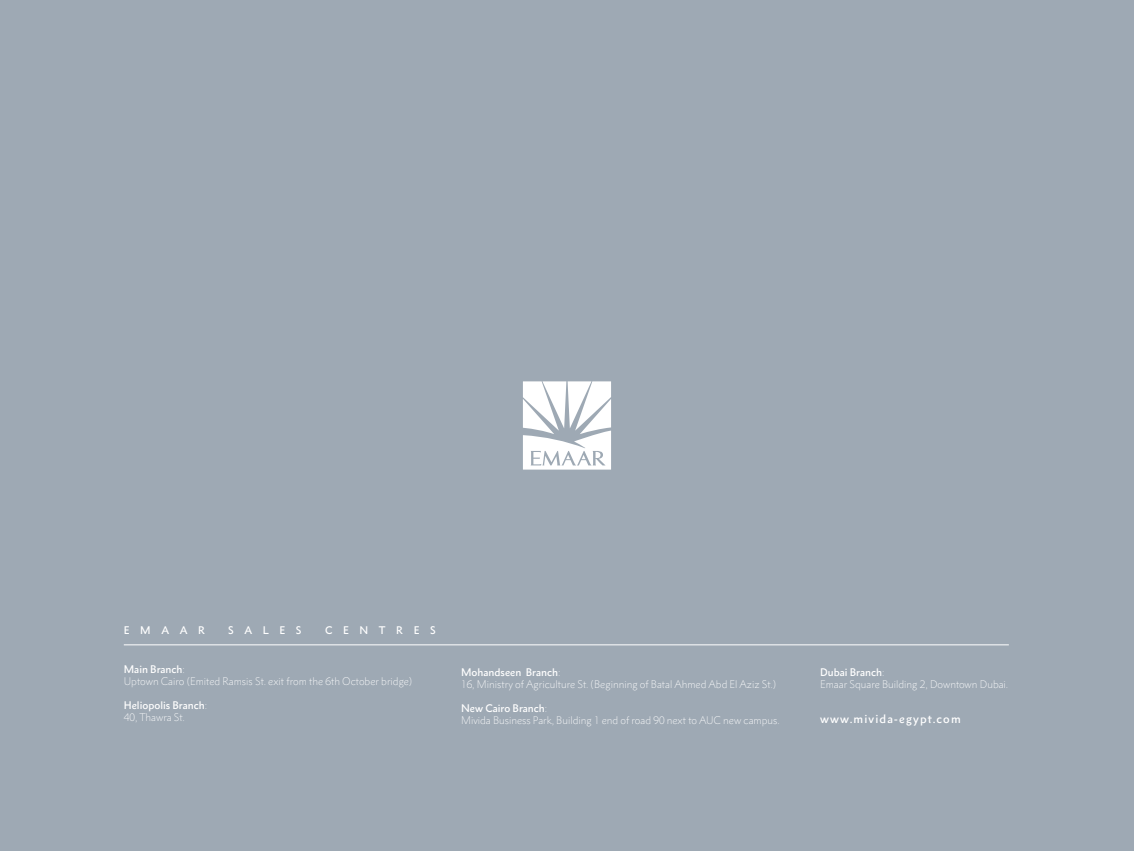
<style>
.page{position:relative;width:1134px;height:851px;background:#fff}
.page>*{position:absolute;margin:0;border:0;box-sizing:border-box;transform-origin:0 0}
.t1{font:500 11.12px "Metro Nova Pro";letter-spacing:.1em;color:#fff}
.t2{font:300 10px/12px "Metro Nova Pro";color:#fff}
.t3{font:500 10px/12px "Metro Nova Pro";color:#fff}
.t4{font:500 10px "Metro Nova Pro";letter-spacing:.535em;color:#fff}
.t5{font:500 10px "Metro Nova Pro";letter-spacing:1.06em;color:#fff}
.s1{font-weight:500}
.s2{font-weight:300}
</style>
<div class="page">
<div style="left:0;top:0;width:1134px;height:850px;background:#9ea9b4"></div>
<svg style="left:523px;top:381px;width:88px;height:88px"></svg>
<hr style="left:124px;top:644px;width:885px;height:1px;background:#fff">
<p class="t4" style="left:124px;top:623px;width:83px">EMAAR</p>
<p class="t4" style="left:228px;top:623px;width:75px">SALES</p>
<p class="t5" style="left:325px;top:623px;width:112px">CENTRES</p>
<p class="t2" style="left:124px;top:663px;width:290px"><span class="s1">Main Branch</span>:<br>Uptown Cairo (Emited Ramsis St. exit from the 6th October bridge)</p>
<p class="t3" style="left:124px;top:699px;width:85px">Heliopolis Branch<span class="s2">:<br>40, Thawra St.</span></p>
<p class="t2" style="left:461px;top:666px;width:316px"><span class="s1">Mohandseen Branch</span>:<br>16, Ministry of Agriculture St. (Beginning of Batal Ahmed Abd El Aziz St.)</p>
<p class="t2" style="left:461px;top:702px;width:320px"><span class="s1">New Cairo Branch</span>:<br>Mivida Business Park, Building 1 end of road 90 next to AUC new campus.</p>
<p class="t2" style="left:820px;top:666px;width:190px"><span class="s1">Dubai Branch</span>:<br>Emaar Square Building 2, Downtown Dubai.</p>
<p class="t1" style="left:820px;top:711px;width:142px">www.mivida-egypt.com</p>
</div>
